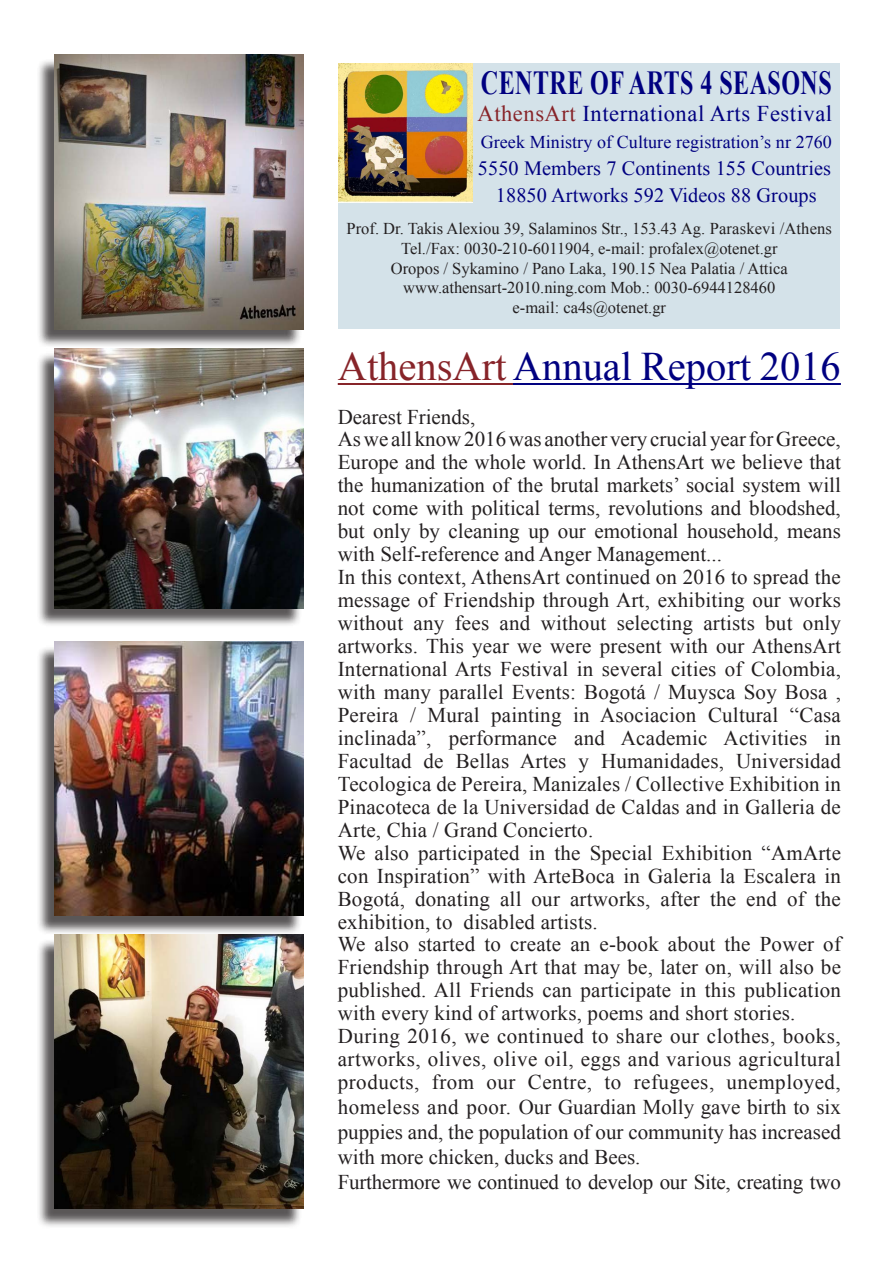
<style>
.page{position:relative;width:893px;height:1263px;background:#fff}
.page>*{position:absolute;margin:0;border:0;box-sizing:border-box;transform-origin:0 0}
.t1{font:40.5px "Times New Roman";color:#000080}
.t2{font:700 33.6px "Times New Roman";letter-spacing:.02em;color:#000080;scale:.71 1}
.t3{font:22.5px "Times New Roman";letter-spacing:.025em;color:#000080}
.t4{font:21px/23px "Times New Roman";letter-spacing:.01em;color:#231f20;text-align:justify}
.t5{font:21px "Times New Roman";letter-spacing:-.01em;color:#231f20}
.t6{font:20.25px "Times New Roman";letter-spacing:.005em;color:#000080}
.t7{font:18px "Times New Roman";letter-spacing:.005em;color:#000080}
.t8{font:16.5px "Times New Roman";color:#231f20}
.s1{color:#872429}
</style>
<div class="page">
<hr style="left:338px;top:383px;width:175px;height:2px;background:#872429">
<hr style="left:513px;top:383px;width:328px;height:2px;background:#000080">
<div style="left:339px;top:203px;width:501px;height:125px;background:#d4e2e9"></div>
<div style="left:36px;top:58px;width:266px;height:1170px;background:#231f20;opacity:.75"></div>
<img style="left:54px;top:348px;width:250px;height:260px">
<img style="left:54px;top:642px;width:250px;height:274px">
<img style="left:54px;top:55px;width:250px;height:274px">
<img style="left:54px;top:935px;width:250px;height:274px">
<div style="left:473px;top:64px;width:367px;height:150px;background:#d4e2e9"></div>
<img style="left:339px;top:64px;width:134px;height:139px">
<p class="t2" style="left:481px;top:59px;width:495px">CENTRE OF ARTS 4 SEASONS</p>
<p class="t3" style="left:477px;top:98px;width:356px"><span class="s1">AthensArt</span> International Arts Festival</p>
<p class="t7" style="left:481px;top:129px;width:353px">Greek Ministry of Culture registration’s nr 2760</p>
<p class="t6" style="left:478px;top:154px;width:355px">5550 Members 7 Continents 155 Countries</p>
<p class="t6" style="left:496px;top:181px;width:322px">18850 Artworks 592 Videos 88 Groups</p>
<p class="t8" style="left:347px;top:217px;width:487px">Prof. Dr. Takis Alexiou 39, Salaminos Str., 153.43 Ag. Paraskevi /Athens</p>
<p class="t8" style="left:401px;top:237px;width:378px">Tel./Fax: 0030-210-6011904, e-mail: profalex@otenet.gr</p>
<p class="t8" style="left:391px;top:257px;width:398px">Oropos / Sykamino / Pano Laka, 190.15 Nea Palatia / Attica</p>
<p class="t8" style="left:403px;top:277px;width:373px">www.athensart-2010.ning.com Mob.: 0030-6944128460</p>
<p class="t8" style="left:512px;top:297px;width:155px">e-mail: ca4s@otenet.gr</p>
<p class="t1" style="left:338px;top:339px;width:505px"><span class="s1">AthensArt</span> Annual Report 2016</p>
<p class="t4" style="left:338px;top:405px;width:139px">Dearest Friends,</p>
<p class="t4" style="left:338px;top:428px;width:505px">As we all know 2016 was another very crucial year for Greece, Europe and the whole world. In AthensArt we believe that the humanization of the brutal markets’ social system will not come with political terms, revolutions and bloodshed, but only by cleaning up our emotional household, means with Self-reference and Anger Management...</p>
<p class="t4" style="left:338px;top:565px;width:505px">In this context, AthensArt continued on 2016 to spread the message of Friendship through Art, exhibiting our works without any fees and without selecting artists but only artworks. This year we were present with our AthensArt International Arts Festival in several cities of Colombia, with many parallel Events: Bogotá / Muysca Soy Bosa , Pereira / Mural painting in Asociacion Cultural “Casa inclinada”, performance and Academic Activities in Facultad de Bellas Artes y Humanidades, Universidad Tecologica de Pereira, Manizales / Collective Exhibition in Pinacoteca de la Universidad de Caldas and in Galleria de Arte, Chia / Grand Concierto.</p>
<p class="t4" style="left:338px;top:841px;width:505px">We also participated in the Special Exhibition “AmArte con Inspiration” with ArteBoca in Galeria la Escalera in Bogotá, donating all our artworks, after the end of the exhibition, to disabled artists.</p>
<p class="t4" style="left:338px;top:933px;width:505px">We also started to create an e-book about the Power of Friendship through Art that may be, later on, will also be published. All Friends can participate in this publication with every kind of artworks, poems and short stories.</p>
<p class="t4" style="left:338px;top:1024px;width:505px">During 2016, we continued to share our clothes, books, artworks, olives, olive oil, eggs and various agricultural products, from our Centre, to refugees, unemployed,</p>
<p class="t4" style="left:338px;top:1094px;width:505px;line-height:25px">homeless and poor. Our Guardian Molly gave birth to six puppies and, the population of our community has increased with more chicken, ducks and Bees.</p>
<p class="t5" style="left:338px;top:1168px;width:505px">Furthermore we continued to develop our Site, creating two</p>
</div>
